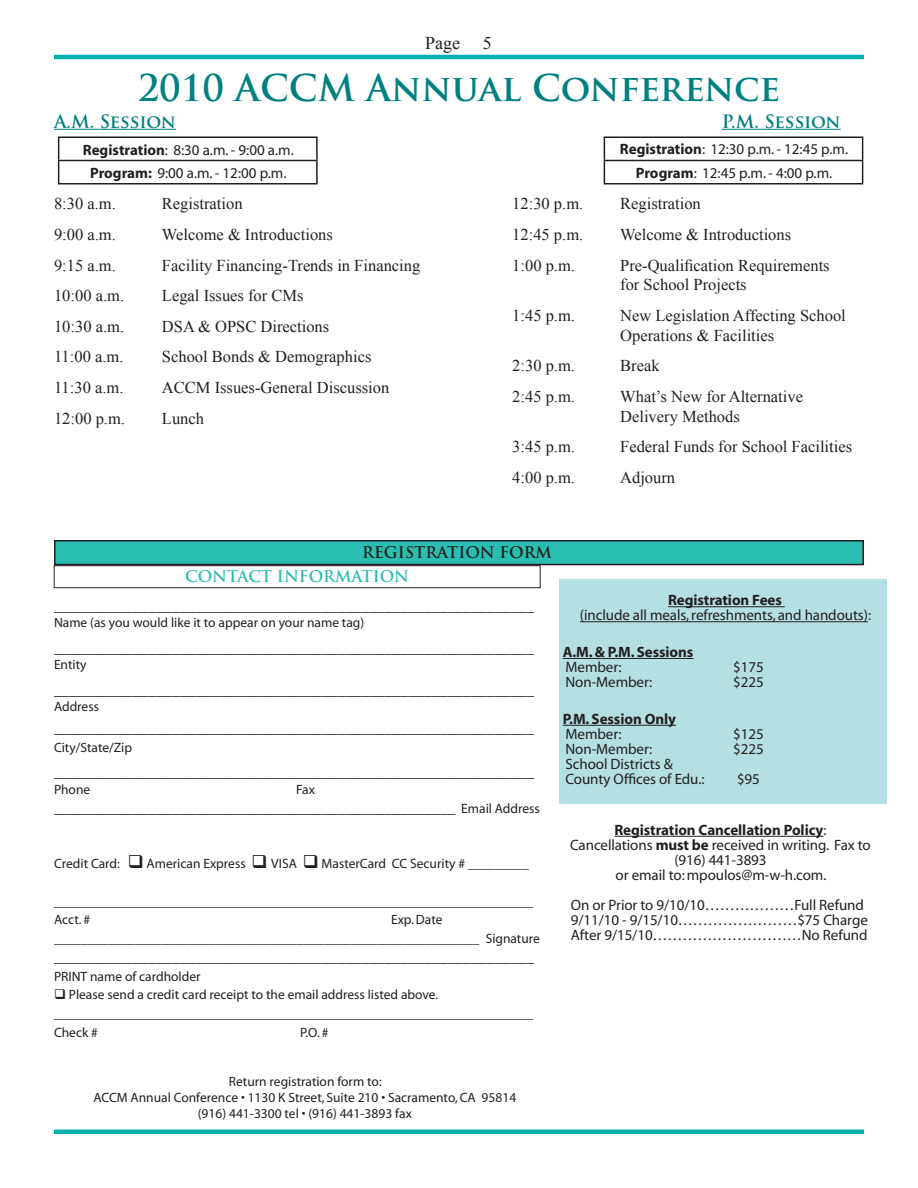
<style>
.page{position:relative;width:918px;height:1188px;background:#fff}
.page>*{position:absolute;margin:0;border:0;box-sizing:border-box;transform-origin:0 0}
.t1{font:700 36px "Trajan Pro";color:#008080}
.t2{font:700 18px "Trajan Pro";letter-spacing:-.015em;color:#008080}
.t3{font:18px "Times New Roman";color:#231f20}
.t4{font:16.5px "Times New Roman";color:#231f20}
.t5{font:15.75px "Myriad";color:#231f20}
.t6{font:700 15.75px "Trajan Pro";color:#2abdb1}
.t7{font:700 15.75px "Trajan Pro";color:#231f20}
.t8{font:15px/15px "Myriad";letter-spacing:-.005em;color:#231f20;text-align:center}
.t9{font:700 15px "Myriad";letter-spacing:-.005em;color:#231f20}
.t10{font:13.5px "Myriad";color:#231f20}
.s1{font-weight:700}
.s2{font-size:13.5px}
.s3{font-weight:400}
</style>
<div class="page">
<hr style="left:54px;top:55px;width:810px;height:4px;background:#00b1b0">
<hr style="left:54px;top:1130px;width:810px;height:4px;background:#00b1b0">
<div style="left:54px;top:566px;width:486px;height:22px;border:1px solid #231f20"></div>
<div style="left:560px;top:579px;width:327px;height:225px;background:#b5e0e1"></div>
<hr style="left:668px;top:606px;width:117px;height:1px;background:#231f20">
<hr style="left:580px;top:621px;width:288px;height:1px;background:#231f20">
<hr style="left:563px;top:658px;width:130px;height:1px;background:#231f20">
<hr style="left:563px;top:725px;width:113px;height:1px;background:#231f20">
<div style="left:55px;top:541px;width:808px;height:24px;background:#2abdb1"></div>
<div style="left:54px;top:540px;width:810px;height:25px;border:2px solid #231f20"></div>
<hr style="left:58px;top:136px;width:260px;height:2px;background:#231f20">
<hr style="left:316px;top:138px;width:2px;height:22px;background:#231f20">
<hr style="left:58px;top:160px;width:260px;height:1px;background:#231f20">
<svg style="left:58px;top:138px;width:1px;height:45px"></svg>
<hr style="left:316px;top:161px;width:2px;height:22px;background:#231f20">
<hr style="left:58px;top:183px;width:260px;height:1px;background:#231f20">
<hr style="left:54px;top:129px;width:122px;height:1px;background:#008080">
<hr style="left:722px;top:129px;width:119px;height:1px;background:#008080">
<hr style="left:604px;top:136px;width:259px;height:2px;background:#231f20">
<hr style="left:604px;top:160px;width:259px;height:1px;background:#231f20">
<svg style="left:604px;top:138px;width:1px;height:45px"></svg>
<svg style="left:862px;top:138px;width:1px;height:45px"></svg>
<hr style="left:604px;top:183px;width:259px;height:2px;background:#231f20">
<hr style="left:614px;top:836px;width:209px;height:1px;background:#231f20">
<p class="t3" style="left:425px;top:31px;width:36px">Page</p>
<p class="t3" style="left:483px;top:31px;width:10px">5</p>
<p class="t1" style="left:138px;top:66px;width:644px">2010 ACCM Annual Conference</p>
<p class="t2" style="left:54px;top:110px;width:123px">A.M. Session</p>
<p class="t2" style="left:722px;top:110px;width:120px">P.M. Session</p>
<p class="t8" style="left:620px;top:143px;width:230px"><span class="s1">Registration</span>: 12:30 p.m. - 12:45 p.m.</p>
<p class="t8" style="left:636px;top:166px;width:198px"><span class="s1">Program</span>: 12:45 p.m. - 4:00 p.m.</p>
<p class="t4" style="left:512px;top:193px;width:73px">12:30 p.m.</p>
<p class="t4" style="left:620px;top:193px;width:82px">Registration</p>
<p class="t4" style="left:512px;top:223px;width:73px">12:45 p.m.</p>
<p class="t4" style="left:620px;top:223px;width:172px">Welcome &amp; Introductions</p>
<p class="t4" style="left:512px;top:254px;width:64px">1:00 p.m.</p>
<p class="t4" style="left:620px;top:254px;width:211px">Pre-Qualification Requirements</p>
<p class="t4" style="left:620px;top:274px;width:128px">for School Projects</p>
<p class="t4" style="left:512px;top:304px;width:64px">1:45 p.m.</p>
<p class="t4" style="left:620px;top:304px;width:227px">New Legislation Affecting School</p>
<p class="t4" style="left:620px;top:324px;width:155px">Operations &amp; Facilities</p>
<p class="t4" style="left:512px;top:355px;width:64px">2:30 p.m.</p>
<p class="t4" style="left:620px;top:355px;width:41px">Break</p>
<p class="t4" style="left:512px;top:385px;width:64px">2:45 p.m.</p>
<p class="t4" style="left:620px;top:385px;width:184px">What’s New for Alternative</p>
<p class="t4" style="left:620px;top:405px;width:121px">Delivery Methods</p>
<p class="t4" style="left:512px;top:436px;width:64px">3:45 p.m.</p>
<p class="t4" style="left:620px;top:436px;width:233px">Federal Funds for School Facilities</p>
<p class="t4" style="left:512px;top:466px;width:64px">4:00 p.m.</p>
<p class="t4" style="left:620px;top:466px;width:56px">Adjourn</p>
<p class="t8" style="left:83px;top:143px;width:213px"><span class="s1">Registration</span>: 8:30 a.m. - 9:00 a.m.</p>
<p class="t8" style="left:90px;top:166px;width:198px"><span class="s1">Program:</span> 9:00 a.m. - 12:00 p.m.</p>
<p class="t4" style="left:54px;top:193px;width:63px">8:30 a.m.</p>
<p class="t4" style="left:162px;top:193px;width:82px">Registration</p>
<p class="t4" style="left:54px;top:223px;width:63px">9:00 a.m.</p>
<p class="t4" style="left:162px;top:223px;width:172px">Welcome &amp; Introductions</p>
<p class="t4" style="left:54px;top:254px;width:63px">9:15 a.m.</p>
<p class="t4" style="left:162px;top:254px;width:260px">Facility Financing-Trends in Financing</p>
<p class="t4" style="left:54px;top:285px;width:72px">10:00 a.m.</p>
<p class="t4" style="left:162px;top:285px;width:143px">Legal Issues for CMs</p>
<p class="t4" style="left:54px;top:315px;width:72px">10:30 a.m.</p>
<p class="t4" style="left:162px;top:315px;width:169px">DSA &amp; OPSC Directions</p>
<p class="t4" style="left:54px;top:346px;width:71px">11:00 a.m.</p>
<p class="t4" style="left:162px;top:346px;width:211px">School Bonds &amp; Demographics</p>
<p class="t4" style="left:54px;top:376px;width:71px">11:30 a.m.</p>
<p class="t4" style="left:162px;top:376px;width:229px">ACCM Issues-General Discussion</p>
<p class="t4" style="left:54px;top:407px;width:73px">12:00 p.m.</p>
<p class="t4" style="left:162px;top:407px;width:44px">Lunch</p>
<p class="t7" style="left:362px;top:542px;width:191px">REGISTRATION FORM</p>
<p class="t6" style="left:185px;top:566px;width:225px">CONTACT INFORMATION</p>
<p class="t5" style="left:54px;top:598px;width:482px">_____________________________________________________________</p>
<p class="t10" style="left:54px;top:616px;width:312px">Name (as you would like it to appear on your name tag)</p>
<p class="t5" style="left:54px;top:640px;width:482px">_____________________________________________________________</p>
<p class="t10" style="left:54px;top:658px;width:34px">Entity</p>
<p class="t5" style="left:54px;top:682px;width:482px">_____________________________________________________________</p>
<p class="t10" style="left:54px;top:700px;width:47px">Address</p>
<p class="t5" style="left:54px;top:720px;width:482px">_____________________________________________________________</p>
<p class="t10" style="left:54px;top:741px;width:80px">City/State/Zip</p>
<p class="t5" style="left:54px;top:764px;width:482px">_____________________________________________________________</p>
<p class="t10" style="left:54px;top:782px;width:38px">Phone</p>
<p class="t10" style="left:296px;top:782px;width:20px">Fax</p>
<p class="t5" style="left:54px;top:799px;width:488px">___________________________________________________ <span class="s2">Email Address</span></p>
<p class="t10" style="left:54px;top:857px;width:476px">Credit Card: ❑ American Express ❑ VISA ❑ MasterCard CC Security # _________</p>
<p class="t10" style="left:54px;top:894px;width:481px">_______________________________________________________________________</p>
<p class="t10" style="left:54px;top:913px;width:38px">Acct. #</p>
<p class="t10" style="left:391px;top:913px;width:53px">Exp. Date</p>
<p class="t10" style="left:54px;top:932px;width:488px">_______________________________________________________________ Signature</p>
<p class="t5" style="left:54px;top:949px;width:482px">_____________________________________________________________</p>
<p class="t10" style="left:54px;top:969px;width:148px">PRINT name of cardholder</p>
<p class="t10" style="left:54px;top:988px;width:386px">❑ Please send a credit card receipt to the email address listed above.</p>
<p class="t10" style="left:54px;top:1007px;width:481px">_______________________________________________________________________</p>
<p class="t10" style="left:54px;top:1026px;width:45px">Check #</p>
<p class="t10" style="left:300px;top:1026px;width:30px">P.O. #</p>
<p class="t10" style="left:229px;top:1074px;width:154px">Return registration form to:</p>
<p class="t10" style="left:93px;top:1091px;width:424px">ACCM Annual Conference • 1130 K Street, Suite 210 • Sacramento, CA 95814</p>
<p class="t10" style="left:198px;top:1107px;width:216px">(916) 441-3300 tel • (916) 441-3893 fax</p>
<p class="t9" style="left:668px;top:592px;width:115px">Registration Fees</p>
<p class="t8" style="left:580px;top:608px;width:293px">(include all meals, refreshments, and handouts):</p>
<p class="t9" style="left:563px;top:644px;width:132px">A.M. &amp; P.M. Sessions</p>
<p class="t8" style="left:566px;top:660px;width:58px">Member:</p>
<p class="t8" style="left:733px;top:660px;width:32px">$175</p>
<p class="t8" style="left:566px;top:675px;width:88px">Non-Member:</p>
<p class="t8" style="left:733px;top:675px;width:32px">$225</p>
<p class="t9" style="left:563px;top:711px;width:115px">P.M. Session Only</p>
<p class="t8" style="left:566px;top:727px;width:58px">Member:</p>
<p class="t8" style="left:733px;top:727px;width:32px">$125</p>
<p class="t8" style="left:566px;top:742px;width:88px">Non-Member:</p>
<p class="t8" style="left:733px;top:742px;width:32px">$225</p>
<p class="t8" style="left:566px;top:757px;width:109px">School Districts &amp;</p>
<p class="t8" style="left:566px;top:772px;width:141px">County Offices of Edu.:</p>
<p class="t8" style="left:737px;top:772px;width:24px">$95</p>
<p class="t9" style="left:614px;top:822px;width:214px">Registration Cancellation Policy<span class="s3">:</span></p>
<p class="t8" style="left:570px;top:838px;width:302px">Cancellations <span class="s1">must be</span> received in writing. Fax to (916) 441-3893</p>
<p class="t8" style="left:616px;top:868px;width:212px">or email to: mpoulos@m-w-h.com.</p>
<p class="t8" style="left:571px;top:898px;width:295px">On or Prior to 9/10/10………………Full Refund</p>
<p class="t8" style="left:571px;top:913px;width:299px">9/11/10 - 9/15/10……………………$75 Charge</p>
<p class="t8" style="left:571px;top:928px;width:298px">After 9/15/10…………………………No Refund</p>
</div>
